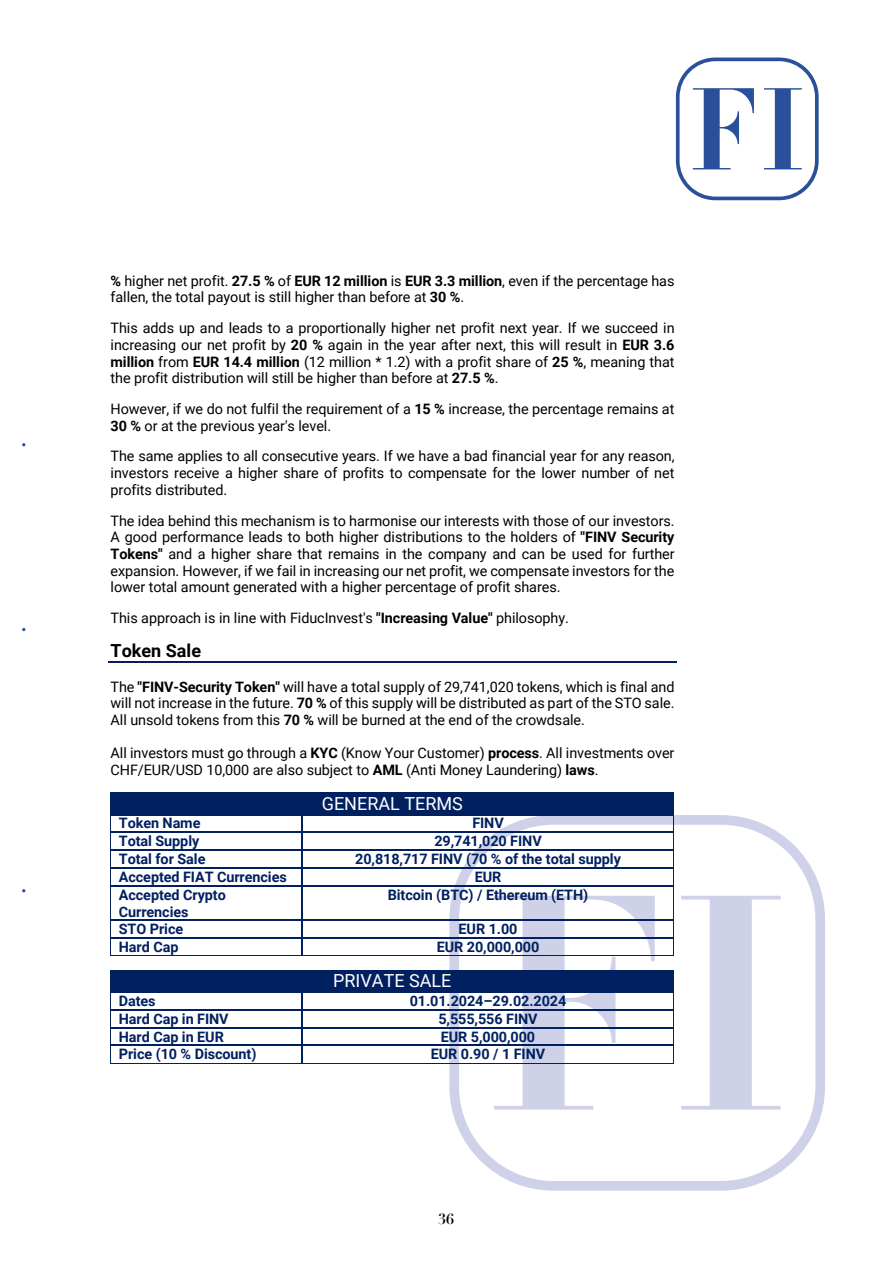
<style>
.page{position:relative;width:893px;height:1263px;background:#fff}
.page>*{position:absolute;margin:0;border:0;box-sizing:border-box;transform-origin:0 0}
.t1{font:18px "Roboto";color:#fff}
.t2{font:700 18px "Roboto";color:#000}
.t3{font:14.4px/16.6px "Roboto";letter-spacing:-.005em;color:#000;text-align:justify}
.t4{font:700 14.4px/17px "Roboto";letter-spacing:-.005em;color:#002060}
.t5{font:700 14.4px "Didot";color:#000}
.s1{font-weight:700}
</style>
<div class="page">
<svg style="left:675px;top:58px;width:143px;height:142px"></svg>
<svg style="left:449px;top:815px;width:376px;height:376px"></svg>
<svg style="left:494px;top:896px;width:160px;height:214px"></svg>
<svg style="left:681px;top:896px;width:99px;height:214px"></svg>
<hr style="left:108px;top:662px;width:568px;height:1px;background:#002060">
<div style="left:111px;top:793px;width:562px;height:21px;background:#002060"></div>
<hr style="left:111px;top:792px;width:562px;height:1px;background:#002060">
<hr style="left:111px;top:814px;width:190px;height:1px;background:#002060">
<hr style="left:302px;top:814px;width:371px;height:1px;background:#002060">
<hr style="left:111px;top:832px;width:190px;height:1px;background:#002060">
<hr style="left:302px;top:832px;width:371px;height:1px;background:#002060">
<hr style="left:111px;top:850px;width:190px;height:1px;background:#002060">
<hr style="left:302px;top:850px;width:371px;height:1px;background:#002060">
<hr style="left:111px;top:867px;width:190px;height:1px;background:#002060">
<hr style="left:302px;top:867px;width:371px;height:1px;background:#002060">
<hr style="left:111px;top:885px;width:190px;height:1px;background:#002060">
<svg style="left:301px;top:814px;width:1px;height:72px"></svg>
<hr style="left:302px;top:885px;width:371px;height:1px;background:#002060">
<svg style="left:673px;top:792px;width:1px;height:94px"></svg>
<hr style="left:111px;top:886px;width:1px;height:34px;background:#002060">
<hr style="left:301px;top:886px;width:1px;height:34px;background:#002060">
<hr style="left:673px;top:886px;width:1px;height:34px;background:#002060">
<hr style="left:111px;top:920px;width:190px;height:1px;background:#002060">
<hr style="left:302px;top:920px;width:371px;height:1px;background:#002060">
<hr style="left:111px;top:937px;width:190px;height:2px;background:#002060">
<hr style="left:302px;top:937px;width:371px;height:2px;background:#002060">
<hr style="left:111px;top:955px;width:190px;height:1px;background:#002060">
<svg style="left:301px;top:920px;width:1px;height:35px"></svg>
<hr style="left:301px;top:955px;width:372px;height:1px;background:#002060">
<svg style="left:673px;top:920px;width:1px;height:36px"></svg>
<div style="left:111px;top:970px;width:562px;height:21px;background:#002060"></div>
<hr style="left:111px;top:991px;width:190px;height:2px;background:#002060">
<hr style="left:302px;top:991px;width:371px;height:2px;background:#002060">
<hr style="left:111px;top:1009px;width:190px;height:1px;background:#002060">
<hr style="left:302px;top:1009px;width:371px;height:1px;background:#002060">
<hr style="left:111px;top:1027px;width:190px;height:1px;background:#002060">
<hr style="left:302px;top:1027px;width:371px;height:1px;background:#002060">
<hr style="left:111px;top:1045px;width:190px;height:1px;background:#002060">
<hr style="left:302px;top:1045px;width:371px;height:1px;background:#002060">
<hr style="left:111px;top:1063px;width:190px;height:1px;background:#002060">
<svg style="left:301px;top:991px;width:1px;height:72px"></svg>
<hr style="left:301px;top:1063px;width:372px;height:1px;background:#002060">
<svg style="left:673px;top:970px;width:1px;height:94px"></svg>
<p class="t3" style="left:111px;top:272px;width:565px"><span class="s1">%</span> higher net profit. <span class="s1">27.5 %</span> of <span class="s1">EUR 12 million</span> is <span class="s1">EUR 3.3 million</span>, even if the percentage has fallen, the total payout is still higher than before at <span class="s1">30 %</span>.</p>
<p class="t3" style="left:111px;top:320px;width:565px">This adds up and leads to a proportionally higher net profit next year. If we succeed in increasing our net profit by <span class="s1">20 %</span> again in the year after next, this will result in <span class="s1">EUR 3.6 million</span> from <span class="s1">EUR 14.4 million</span> (12 million * 1.2) with a profit share of <span class="s1">25 %</span>, meaning that the profit distribution will still be higher than before at <span class="s1">27.5 %</span>.</p>
<p class="t3" style="left:111px;top:400px;width:565px">However, if we do not fulfil the requirement of a <span class="s1">15 %</span> increase, the percentage remains at<br><span class="s1">30 %</span> or at the previous year's level.</p>
<p class="t3" style="left:111px;top:448px;width:565px">The same applies to all consecutive years. If we have a bad financial year for any reason, investors receive a higher share of profits to compensate for the lower number of net profits distributed.</p>
<p class="t3" style="left:111px;top:512px;width:565px">The idea behind this mechanism is to harmonise our interests with those of our investors.<br>A good performance leads to both higher distributions to the holders of <span class="s1">"FINV Security Tokens"</span> and a higher share that remains in the company and can be used for further expansion. However, if we fail in increasing our net profit, we compensate investors for the lower total amount generated with a higher percentage of profit shares.</p>
<p class="t3" style="left:111px;top:610px;width:460px">This approach is in line with FiducInvest's <span class="s1">"Increasing Value"</span> philosophy.</p>
<p class="t2" style="left:111px;top:641px;width:92px">Token Sale</p>
<p class="t3" style="left:111px;top:678px;width:565px">The <span class="s1">"FINV-Security Token"</span> will have a total supply of 29,741,020 tokens, which is final and will not increase in the future. <span class="s1">70 %</span> of this supply will be distributed as part of the STO sale.<br>All unsold tokens from this <span class="s1">70 %</span> will be burned at the end of the crowdsale.</p>
<p class="t3" style="left:111px;top:745px;width:565px">All investors must go through a <span class="s1">KYC</span> (Know Your Customer) <span class="s1">process</span>. All investments over<br>CHF/EUR/USD 10,000 are also subject to <span class="s1">AML</span> (Anti Money Laundering) <span class="s1">laws</span>.</p>
<p class="t1" style="left:322px;top:793px;width:142px">GENERAL TERMS</p>
<p class="t4" style="left:119px;top:815px;width:83px">Token Name</p>
<p class="t4" style="left:472px;top:815px;width:33px">FINV</p>
<p class="t4" style="left:119px;top:833px;width:82px">Total Supply</p>
<p class="t4" style="left:434px;top:833px;width:109px">29,741,020 FINV</p>
<p class="t4" style="left:119px;top:851px;width:88px">Total for Sale</p>
<p class="t4" style="left:355px;top:851px;width:267px">20,818,717 FINV (70 % of the total supply</p>
<p class="t4" style="left:119px;top:869px;width:169px">Accepted FIAT Currencies</p>
<p class="t4" style="left:474px;top:869px;width:28px">EUR</p>
<p class="t4" style="left:119px;top:886px;width:108px">Accepted Crypto<br>Currencies</p>
<p class="t4" style="left:388px;top:886px;width:202px">Bitcoin (BTC) / Ethereum (ETH)</p>
<p class="t4" style="left:119px;top:921px;width:66px">STO Price</p>
<p class="t4" style="left:458px;top:921px;width:60px">EUR 1.00</p>
<p class="t4" style="left:119px;top:939px;width:61px">Hard Cap</p>
<p class="t4" style="left:437px;top:939px;width:104px">EUR 20,000,000</p>
<p class="t1" style="left:333px;top:970px;width:120px">PRIVATE SALE</p>
<p class="t4" style="left:119px;top:992px;width:38px">Dates</p>
<p class="t4" style="left:410px;top:992px;width:158px">01.01.2024–29.02.2024</p>
<p class="t4" style="left:119px;top:1010px;width:111px">Hard Cap in FINV</p>
<p class="t4" style="left:438px;top:1010px;width:101px">5,555,556 FINV</p>
<p class="t4" style="left:119px;top:1028px;width:106px">Hard Cap in EUR</p>
<p class="t4" style="left:441px;top:1028px;width:96px">EUR 5,000,000</p>
<p class="t4" style="left:119px;top:1046px;width:139px">Price (10 % Discount)</p>
<p class="t4" style="left:431px;top:1046px;width:116px">EUR 0.90 / 1 FINV</p>
<p class="t5" style="left:438px;top:1210px;width:17px">36</p>
</div>
